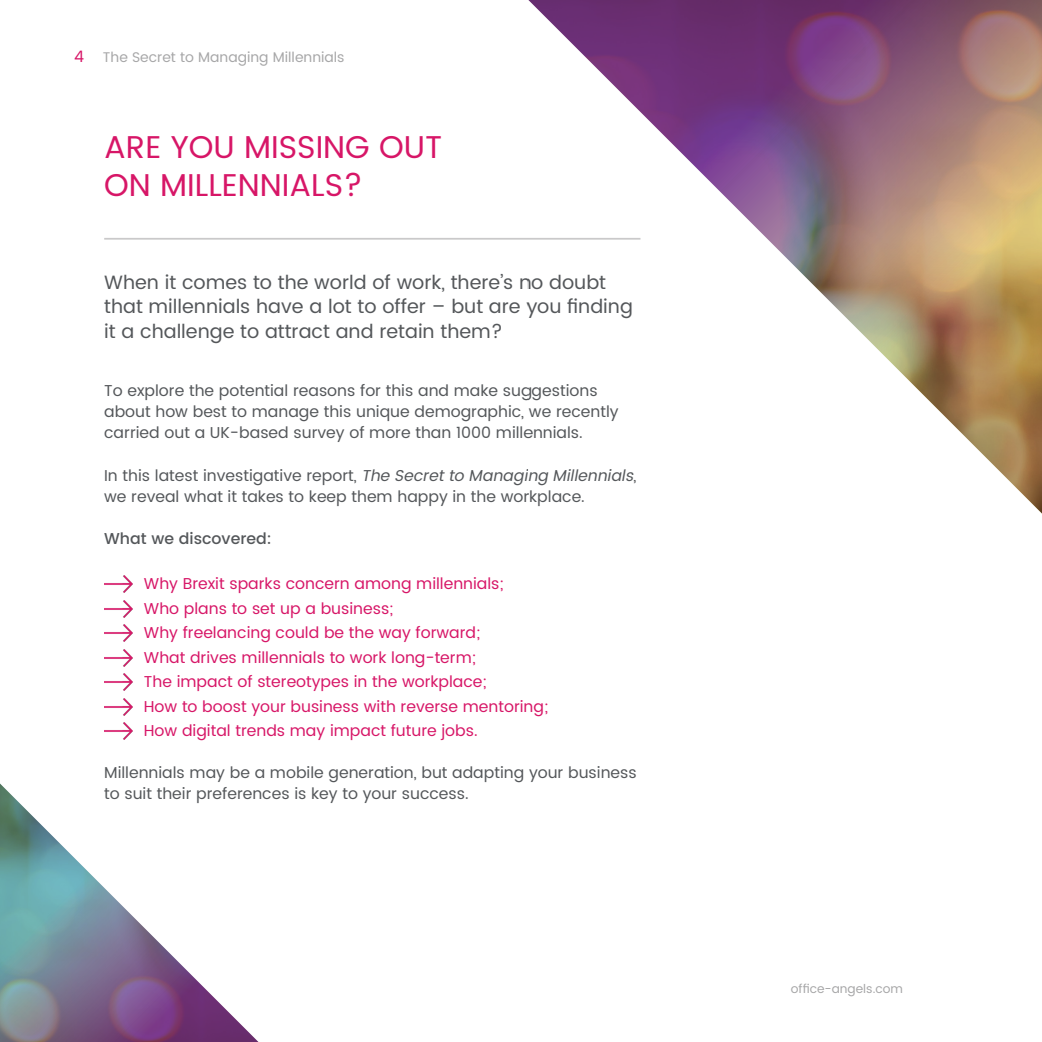
<style>
.page{position:relative;width:1042px;height:1042px;background:#fff}
.page>*{position:absolute;margin:0;border:0;box-sizing:border-box;transform-origin:0 0}
.t1{font:31.5px "Poppins";color:#d71667}
.t2{font:19.25px/24.5px "Poppins";color:#54575a}
.t3{font:15.75px/21px "Poppins";color:#54575a}
.t4{font:15.75px "Poppins";color:#d71667}
.t5{font:500 15.75px "Poppins";color:#54575a}
.t6{font:14px "Poppins";color:#a7a7a8}
.t7{font:12.25px "Poppins";color:#a7a7a8}
.s1{font-size:15.75px;color:#d71667}
.s2{font-style:italic}
</style>
<div class="page">
<hr style="left:104px;top:238px;width:536px;height:2px;background:#cac9ca">
<img style="left:104px;top:575px;width:29px;height:18px">
<img style="left:104px;top:600px;width:29px;height:17px">
<img style="left:104px;top:624px;width:29px;height:18px">
<img style="left:104px;top:649px;width:29px;height:17px">
<img style="left:104px;top:673px;width:29px;height:18px">
<img style="left:104px;top:698px;width:29px;height:17px">
<img style="left:104px;top:722px;width:29px;height:18px">
<img style="left:528px;top:0;width:514px;height:513px">
<svg style="left:0;top:783px;width:259px;height:259px"></svg>
<p class="t6" style="left:74px;top:47px;width:272px"><span class="s1">4</span> The Secret to Managing Millennials</p>
<p class="t1" style="left:104px;top:124px;width:339px">ARE YOU MISSING OUT</p>
<p class="t1" style="left:104px;top:162px;width:260px">ON MILLENNIALS?</p>
<p class="t2" style="left:104px;top:270px;width:530px">When it comes to the world of work, there’s no doubt that millennials have a lot to offer – but are you finding it a challenge to attract and retain them?</p>
<p class="t3" style="left:104px;top:381px;width:516px">To explore the potential reasons for this and make suggestions about how best to manage this unique demographic, we recently carried out a UK-based survey of more than 1000 millennials.</p>
<p class="t3" style="left:104px;top:465px;width:535px">In this latest investigative report, <span class="s2">The Secretto Managing Millennials</span>, we reveal what it takes to keep them happy in the workplace.</p>
<p class="t5" style="left:104px;top:526px;width:169px">What we discovered:</p>
<p class="t4" style="left:144px;top:572px;width:361px">Why Brexit sparks concern among millennials;</p>
<p class="t4" style="left:144px;top:596px;width:251px">Who plans to set up a business;</p>
<p class="t4" style="left:144px;top:621px;width:338px">Why freelancing could be the way forward;</p>
<p class="t4" style="left:144px;top:645px;width:334px">What drives millennials to work long-term;</p>
<p class="t4" style="left:144px;top:670px;width:344px">The impact of stereotypes in the workplace;</p>
<p class="t4" style="left:144px;top:694px;width:406px">How to boost your business with reverse mentoring;</p>
<p class="t4" style="left:144px;top:719px;width:335px">How digital trends may impact future jobs.</p>
<p class="t3" style="left:104px;top:762px;width:534px">Millennials may be a mobile generation, but adapting your business to suit their preferences is key to your success.</p>
<p class="t7" style="left:791px;top:979px;width:114px">office-angels.com</p>
</div>
